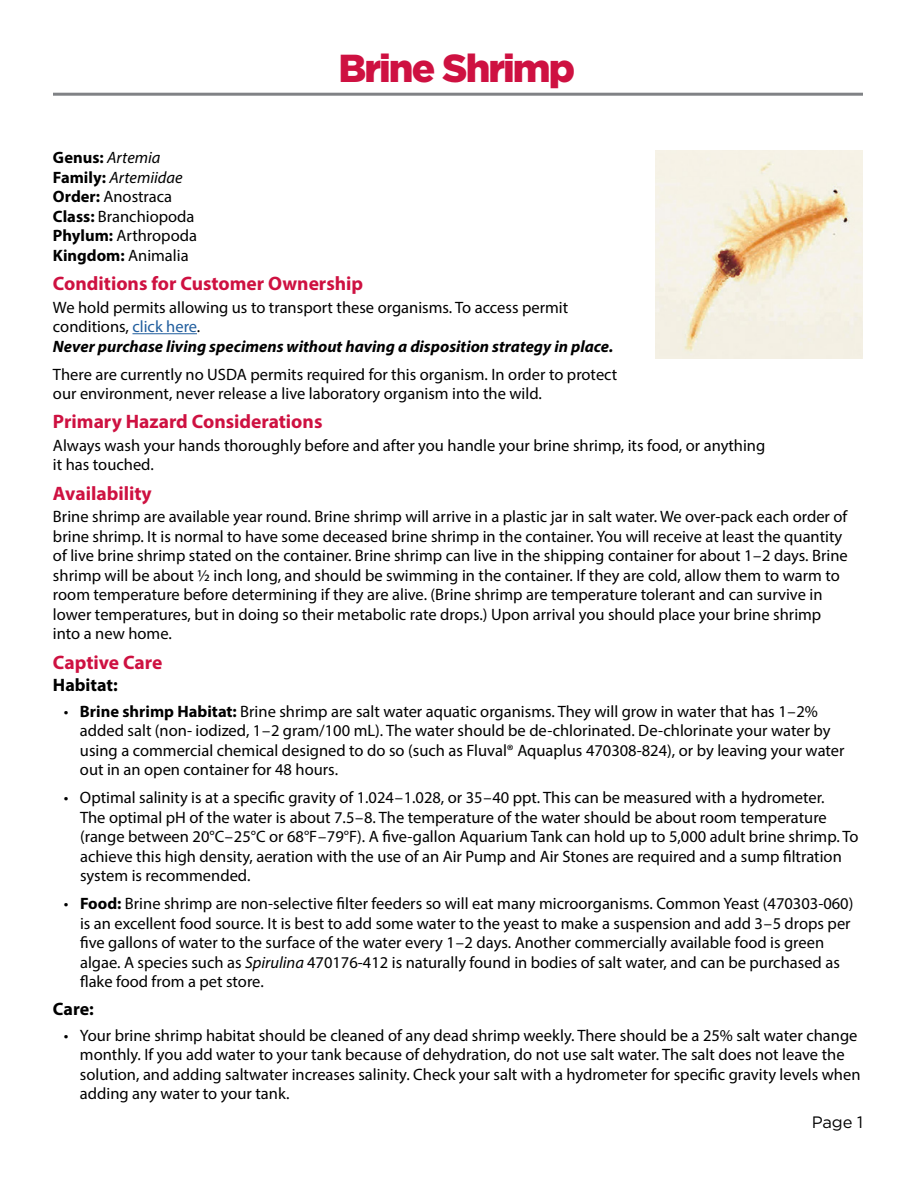
<style>
.page{position:relative;width:918px;height:1188px;background:#fff}
.page>*{position:absolute;margin:0;border:0;box-sizing:border-box;transform-origin:0 0}
.t1{font:900 39px "Gotham";letter-spacing:-.05em;color:#ce1141}
.t2{font:700 19.5px "Myriad Pro";color:#ce1141}
.t3{font:700 18px "Myriad Pro";color:#000}
.t4{font:16.5px/19.5px "Myriad Pro";color:#000}
.t5{font:700 16.5px/19.5px "Myriad Pro";color:#000}
.t6{font:16.5px "Gotham";color:#000}
.s1{font-weight:400;font-style:italic}
.s2{font-weight:400}
.s3{color:#215e9e}
.s4{font-weight:700;font-style:italic}
.s5{font-weight:700}
.s6{font-style:italic}
</style>
<div class="page">
<hr style="left:53px;top:93px;width:810px;height:3px;background:#808285">
<hr style="left:132px;top:333px;width:65px;height:1px;background:#215e9e">
<img style="left:656px;top:151px;width:207px;height:207px">
<h1 class="t1" style="left:339px;top:46px;width:238px">Brine Shrimp</h1>
<p class="t5" style="left:53px;top:147px;width:145px">Genus: <span class="s1">Artemia<br></span>Family: <span class="s1">Artemiidae<br></span>Order: <span class="s2">Anostraca<br></span>Class: <span class="s2">Branchiopoda<br></span>Phylum: <span class="s2">Arthropoda<br></span>Kingdom: <span class="s2">Animalia</span></p>
<p class="t2" style="left:53px;top:271px;width:312px">Conditions for Customer Ownership</p>
<p class="t4" style="left:53px;top:297px;width:562px">We hold permits allowing us to transport these organisms. To access permit conditions, <span class="s3">click here</span>.<br><span class="s4">Never purchase living specimens without having a disposition strategy in place.</span></p>
<p class="t4" style="left:53px;top:364px;width:566px">There are currently no USDA permits required for this organism. In order to protect our environment, never release a live laboratory organism into the wild.</p>
<p class="t2" style="left:53px;top:409px;width:271px">Primary Hazard Considerations</p>
<p class="t4" style="left:53px;top:435px;width:714px">Always wash your hands thoroughly before and after you handle your brine shrimp, its food, or anything it has touched.</p>
<p class="t2" style="left:53px;top:481px;width:100px">Availability</p>
<p class="t4" style="left:53px;top:507px;width:796px">Brine shrimp are available year round. Brine shrimp will arrive in a plastic jar in salt water. We over-pack each order of brine shrimp. It is normal to have some deceased brine shrimp in the container. You will receive at least the quantity of live brine shrimp stated on the container. Brine shrimp can live in the shipping container for about 1–2 days. Brine shrimp will be about 1⁄2 inch long, and should be swimming in the container. If they are cold, allow them to warm to room temperature before determining if they are alive. (Brine shrimp are temperature tolerant and can survive in lower temperatures, but in doing so their metabolic rate drops.) Upon arrival you should place your brine shrimp into a new home.</p>
<p class="t2" style="left:53px;top:650px;width:111px">Captive Care</p>
<p class="t3" style="left:53px;top:674px;width:66px">Habitat:</p>
<p class="t4" style="left:80px;top:701px;width:766px;text-indent:-16px">• <span class="s5">Brine shrimp Habitat:</span> Brine shrimp are salt water aquatic organisms. They will grow in water that has 1–2% added salt (non- iodized, 1–2 gram/100 mL). The water should be de-chlorinated. De-chlorinate your water by using a commercial chemical designed to do so (such as Fluval® Aquaplus 470308-824), or by leaving your water out in an open container for 48 hours.</p>
<p class="t4" style="left:80px;top:788px;width:780px;text-indent:-16px">• Optimal salinity is at a specific gravity of 1.024–1.028, or 35–40 ppt. This can be measured with a hydrometer.<br>The optimal pH of the water is about 7.5–8. The temperature of the water should be about room temperature (range between 20°C–25°C or 68°F–79°F). A five-gallon Aquarium Tank can hold up to 5,000 adult brine shrimp. To achieve this high density, aeration with the use of an Air Pump and Air Stones are required and a sump filtration system is recommended.</p>
<p class="t4" style="left:80px;top:894px;width:775px;text-indent:-16px">• <span class="s5">Food:</span> Brine shrimp are non-selective filter feeders so will eat many microorganisms. Common Yeast (470303-060) is an excellent food source. It is best to add some water to the yeast to make a suspension and add 3–5 drops per five gallons of water to the surface of the water every 1–2 days. Another commercially available food is green algae. A species such as <span class="s6">Spirulina</span> 470176-412 is naturally found in bodies of salt water, and can be purchased as flake food from a pet store.</p>
<p class="t3" style="left:53px;top:997px;width:42px">Care:</p>
<p class="t4" style="left:80px;top:1025px;width:782px;text-indent:-16px">• Your brine shrimp habitat should be cleaned of any dead shrimp weekly. There should be a 25% salt water change monthly. If you add water to your tank because of dehydration, do not use salt water. The salt does not leave the solution, and adding saltwater increases salinity. Check your salt with a hydrometer for specific gravity levels when adding any water to your tank.</p>
<p class="t6" style="left:812px;top:1113px;width:53px">Page 1</p>
</div>
